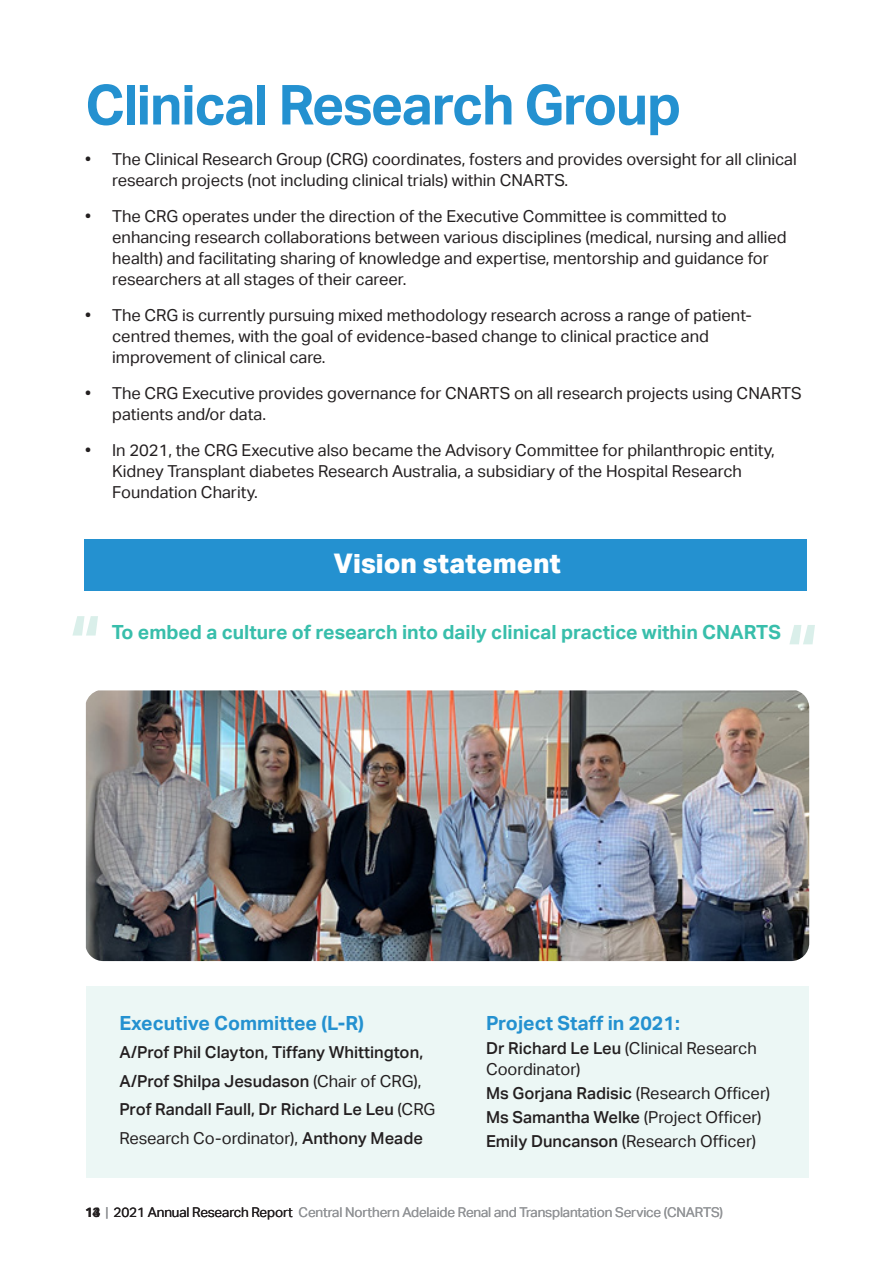
<style>
.page{position:relative;width:893px;height:1263px;background:#fff}
.page>*{position:absolute;margin:0;border:0;box-sizing:border-box;transform-origin:0 0}
.Photo_Caption{font:500 82.5px "Aktiv Grotesk";color:#daefea}
.Heading{font:700 55.2px "Aktiv Grotesk";letter-spacing:-.025em;color:#2491d0}
.Photo_Caption-2{font:800 27px "Aktiv Grotesk";color:#fff}
.Photo_Caption-3{font:700 19.5px "Aktiv Grotesk";color:#38beab}
.Photo_Caption-4{font:700 19.5px "Aktiv Grotesk";color:#2491d0}
.Photo_Caption-5{font:16.5px/21px "Aktiv Grotesk";color:#231f20}
.Photo_Caption-6{font:500 16.5px/28.5px "Aktiv Grotesk";color:#231f20}
.t1{font:13.5px "Aktiv Grotesk";letter-spacing:-.01em;color:#939598}
.s1{font-weight:400}
.s2{font-weight:500}
.s3{font-weight:700;color:#231f20}
.s4{color:#231f20}
</style>
<div class="page">
<div style="left:86px;top:987px;width:723px;height:191px;background:#ecf7f5"></div>
<div style="left:84px;top:540px;width:723px;height:51px;background:#2491d0"></div>
<img style="left:86px;top:690px;width:723px;height:271px">
<p class="Heading" style="left:85px;top:73px;width:598px">Clinical Research Group</p>
<p class="Photo_Caption-5" style="left:112px;top:148px;width:686px;text-indent:-27px">• The Clinical Research Group (CRG) coordinates, fosters and provides oversight for all clinical research projects (not including clinical trials) within CNARTS.</p>
<p class="Photo_Caption-5" style="left:112px;top:206px;width:676px;text-indent:-27px">• The CRG operates under the direction of the Executive Committee is committed to enhancing research collaborations between various disciplines (medical, nursing and allied health) and facilitating sharing of knowledge and expertise, mentorship and guidance for researchers at all stages of their career.</p>
<p class="Photo_Caption-5" style="left:112px;top:305px;width:641px;text-indent:-27px">• The CRG is currently pursuing mixed methodology research across a range of patient&shy;centred themes, with the goal of evidence-based change to clinical practice and improvement of clinical care.</p>
<p class="Photo_Caption-5" style="left:112px;top:383px;width:691px;text-indent:-27px">• The CRG Executive provides governance for CNARTS on all research projects using CNARTS patients and/or data.</p>
<p class="Photo_Caption-5" style="left:112px;top:440px;width:664px;text-indent:-27px">• In 2021, the CRG Executive also became the Advisory Committee for philanthropic entity,<br>Kidney Transplant diabetes Research Australia, a subsidiary of the Hospital Research<br>Foundation Charity.</p>
<p class="Photo_Caption-2" style="left:333px;top:548px;width:229px">Vision statement</p>
<p class="Photo_Caption" style="left:69px;top:598px;width:34px">“</p>
<p class="Photo_Caption" style="left:786px;top:607px;width:34px">“</p>
<p class="Photo_Caption-3" style="left:112px;top:621px;width:671px">To embed a culture of research into daily clinical practice within CNARTS</p>
<p class="Photo_Caption-4" style="left:119px;top:1011px;width:246px">Executive Committee (L-R)</p>
<p class="Photo_Caption-6" style="left:119px;top:1038px;width:318px">A/Prof Phil Clayton, Tiffany Whittington, A/Prof Shilpa Jesudason <span class="s1">(Chair of CRG), </span>Prof Randall Faull, Dr Richard Le Leu <span class="s1">(CRG Research Co-ordinator),</span> Anthony Meade</p>
<p class="Photo_Caption-4" style="left:486px;top:1011px;width:195px">Project Staff in 2021:</p>
<p class="Photo_Caption-5" style="left:486px;top:1037px;width:272px"><span class="s2">Dr Richard Le Leu</span> (Clinical Research<br>Coordinator)</p>
<p class="Photo_Caption-5" style="left:486px;top:1081px;width:286px;line-height:24px"><span class="s2">Ms Gorjana Radisic</span> (Research Officer)<br><span class="s2">Ms Samantha Welke</span> (Project Officer)<br><span class="s2">Emily Duncanson</span> (Research Officer)</p>
<p class="t1" style="left:85px;top:1205px;width:640px"><span class="s3">14 3</span> | <span class="s4">2021 Annual Research Report</span> Central Northern Adelaide Renal and Transplantation Service (CNARTS)</p>
</div>
